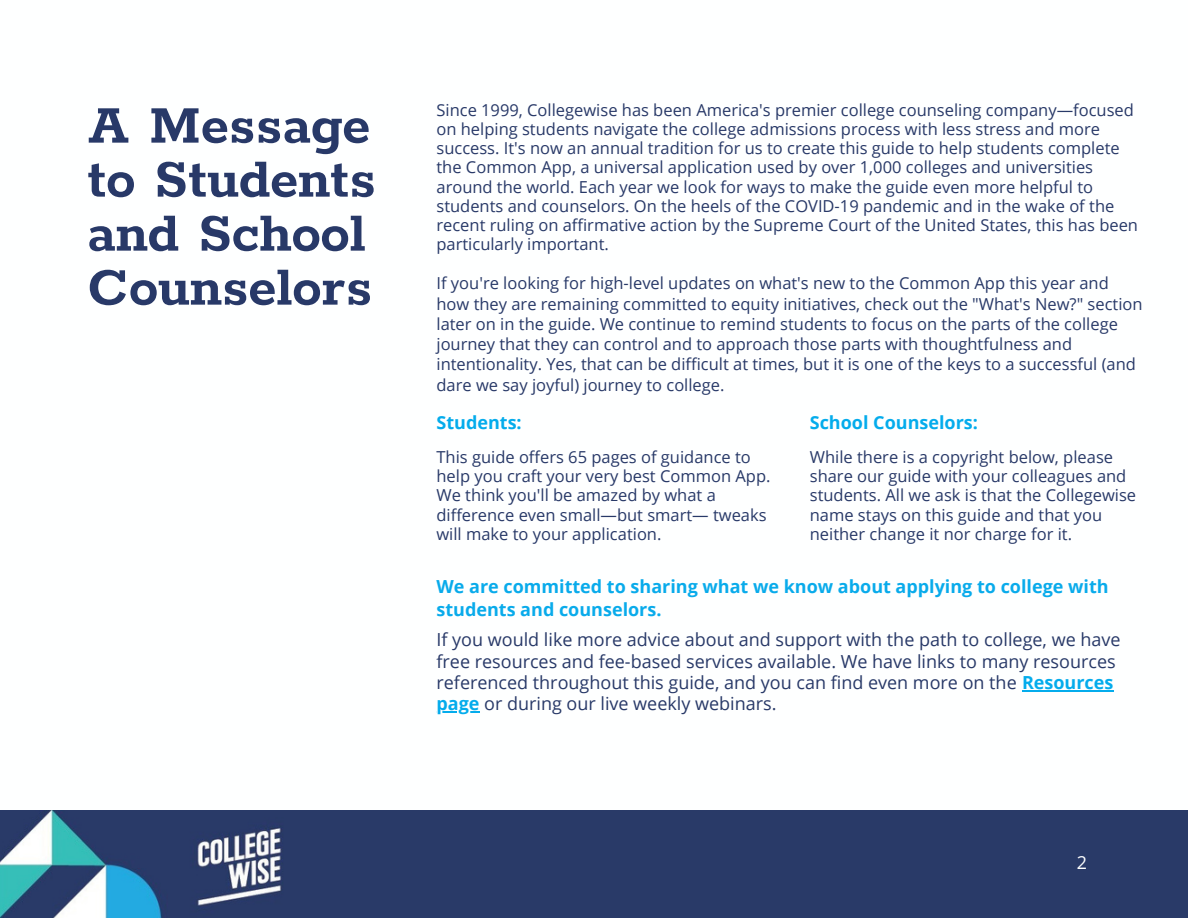
<style>
.page{position:relative;width:1188px;height:918px;background:#fff}
.page>*{position:absolute;margin:0;border:0;box-sizing:border-box;transform-origin:0 0}
.t1{font:700 60px/54px "Rokkitt";color:#283968}
.t2{font:18px/21.3px "Open Sans";color:#283968}
.t3{font:700 18px/22.5px "Open Sans";color:#09abeb}
.t4{font:700 18px "Open Sans";color:#04acec}
.t5{font:18px "Open Sans";color:#feffff}
.t6{font:16.5px/19.2px "Open Sans";color:#283968}
.s1{font-weight:700;color:#04acec}
</style>
<div class="page">
<img style="left:0;top:810px;width:1188px;height:108px">
<hr style="left:1022px;top:690px;width:91px;height:1px;background:#04acec">
<hr style="left:436px;top:711px;width:44px;height:2px;background:#04acec">
<p class="t1" style="left:87px;top:101px;width:290px">A Message to Students and School<br>Counselors</p>
<p class="t6" style="left:436px;top:100px;width:703px">Since 1999, Collegewise has been America's premier college counseling company—focused on helping students navigate the college admissions process with less stress and more success. It's now an annual tradition for us to create this guide to help students complete the Common App, a universal application used by over 1,000 colleges and universities around the world. Each year we look for ways to make the guide even more helpful to students and counselors. On the heels of the COVID-19 pandemic and in the wake of the recent ruling on affirmative action by the Supreme Court of the United States, this has been particularly important.</p>
<p class="t6" style="left:436px;top:273px;width:708px;line-height:20.2px">If you're looking for high-level updates on what's new to the Common App this year and how they are remaining committed to equity initiatives, check out the "What's New?" section later on in the guide. We continue to remind students to focus on the parts of the college journey that they can control and to approach those parts with thoughtfulness and intentionality. Yes, that can be difficult at times, but it is one of the keys to a successful (and dare we say joyful) journey to college.</p>
<p class="t4" style="left:436px;top:410px;width:87px">Students:</p>
<p class="t4" style="left:810px;top:410px;width:170px">School Counselors:</p>
<p class="t6" style="left:436px;top:447px;width:336px">This guide offers 65 pages of guidance to help you craft your very best Common App.<br>We think you'll be amazed by what a difference even small—but smart— tweaks will make to your application.</p>
<p class="t6" style="left:810px;top:447px;width:328px">While there is a copyright below, please share our guide with your colleagues and students. All we ask is that the Collegewise name stays on this guide and that you neither change it nor charge for it.</p>
<p class="t3" style="left:436px;top:575px;width:674px">We are committed to sharing what we know about applying to college with students and counselors.</p>
<p class="t2" style="left:436px;top:629px;width:686px">If you would like more advice about and support with the path to college, we have free resources and fee-based services available. We have links to many resources referenced throughout this guide, and you can find even more on the <span class="s1">Resources page</span> or during our live weekly webinars.</p>
<p class="t5" style="left:1077px;top:850px;width:12px">2</p>
</div>
